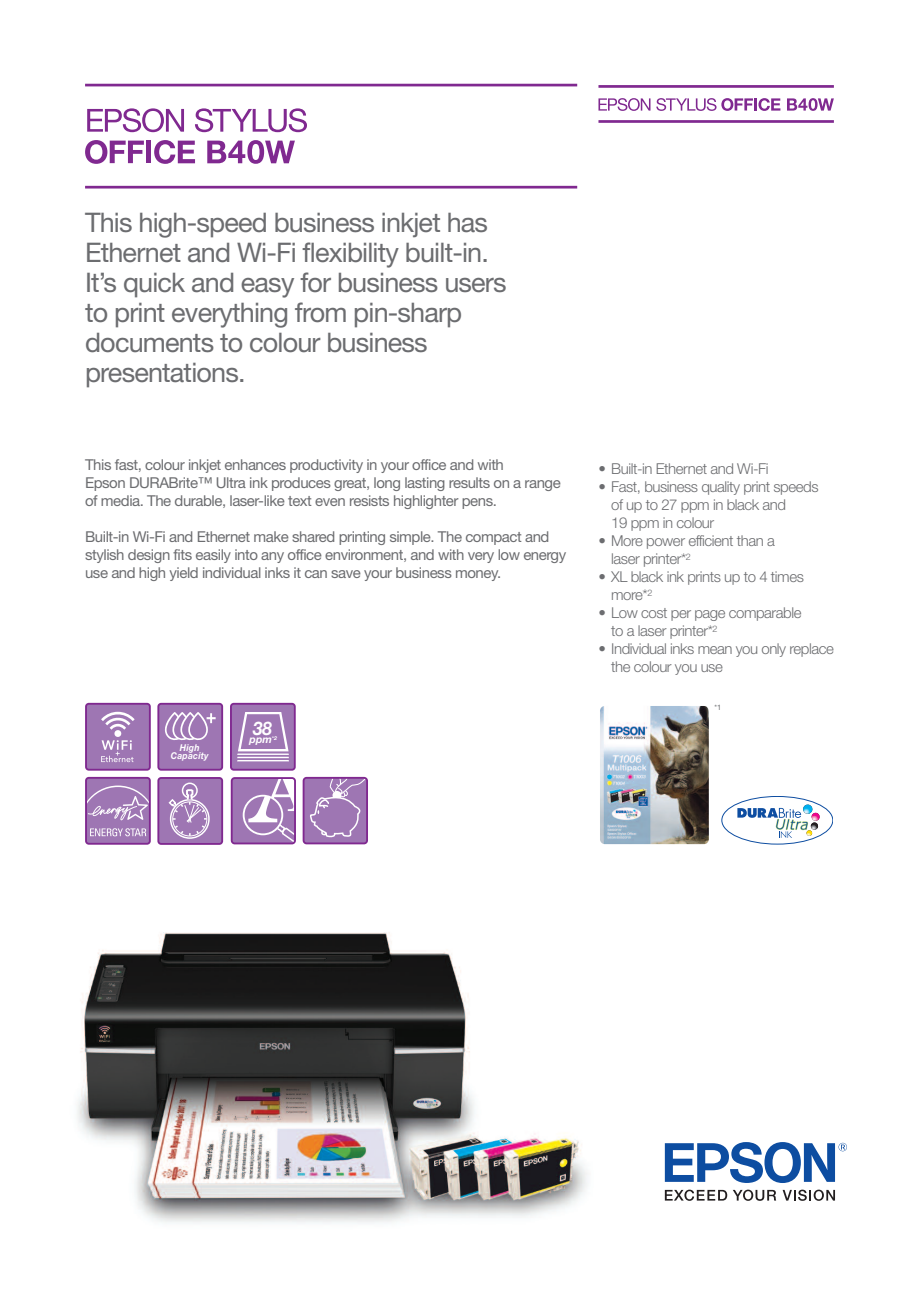
<style>
.page{position:relative;width:919px;height:1289px;background:#fff}
.page>*{position:absolute;margin:0;border:0;box-sizing:border-box;transform-origin:0 0}
.t1{font:27px/30px "Helvetica Neue";letter-spacing:-.03em;color:#6c6d70}
.t2{font:italic 700 18.75px "Helvetica Neue";color:#fff;scale:.91 1}
.t3{font:15px/18px "Helvetica Neue";letter-spacing:-.03em;color:#6c6d70}
.t4{font:300 15px/18px "Helvetica Neue";letter-spacing:-.03em;color:#6c6d70}
.t5{font:italic 700 10.5px "Helvetica Neue";color:#fff}
.t6{font:italic 700 9.45px/8.2px "Helvetica Neue";color:#fff;text-align:center;scale:.91 1}
.t7{font:7.5px "Helvetica Neue";color:#6c6d70}
</style>
<div class="page">
<svg style="left:664px;top:1189px;width:112px;height:11px"></svg>
<svg style="left:782px;top:1189px;width:53px;height:11px"></svg>
<svg style="left:664px;top:1142px;width:183px;height:40px"></svg>
<hr style="left:85px;top:84px;width:492px;height:2px;background:#802990">
<svg style="left:598px;top:98px;width:52px;height:13px"></svg>
<svg style="left:656px;top:98px;width:124px;height:13px"></svg>
<svg style="left:787px;top:98px;width:46px;height:13px"></svg>
<hr style="left:598px;top:85px;width:235px;height:3px;background:#802990">
<hr style="left:598px;top:120px;width:235px;height:3px;background:#802990">
<svg style="left:87px;top:108px;width:97px;height:24px"></svg>
<svg style="left:195px;top:108px;width:112px;height:24px"></svg>
<svg style="left:154px;top:140px;width:41px;height:24px"></svg>
<svg style="left:85px;top:140px;width:59px;height:24px"></svg>
<div style="left:146px;top:141px;width:5px;height:22px;background:#802990"></div>
<svg style="left:207px;top:140px;width:88px;height:24px"></svg>
<hr style="left:85px;top:186px;width:492px;height:2px;background:#802990">
<div style="left:721px;top:796px;width:111px;height:48px;border:1px solid #0d4da1;border-radius:50%"></div>
<svg style="left:737px;top:804px;width:83px;height:34px"></svg>
<img style="left:600px;top:706px;width:108px;height:138px;border-radius:5px">
<img style="left:77px;top:932px;width:510px;height:291px">
<div style="left:86px;top:777px;width:64px;height:66px;background:#9e76b3;border-radius:3px"></div>
<div style="left:85px;top:777px;width:66px;height:67px;border:2px solid #802990;border-radius:3px"></div>
<svg style="left:87px;top:785px;width:62px;height:35px"></svg>
<svg style="left:90px;top:828px;width:56px;height:8px"></svg>
<div style="left:158px;top:778px;width:64px;height:65px;background:#9e76b3;border-radius:3px"></div>
<div style="left:157px;top:777px;width:66px;height:67px;border:2px solid #802990;border-radius:3px"></div>
<div style="left:170px;top:799px;width:40px;height:39px;border:2px solid #fff;border-radius:50%"></div>
<div style="left:172px;top:801px;width:35px;height:35px;border:1px solid #fff;border-radius:50%"></div>
<div style="left:182px;top:782px;width:16px;height:16px;border:2px solid #fff;border-radius:50%"></div>
<svg style="left:168px;top:788px;width:39px;height:47px"></svg>
<div style="left:232px;top:778px;width:63px;height:65px;background:#9e76b3;border-radius:3px"></div>
<div style="left:231px;top:777px;width:65px;height:67px;border:2px solid #802990;border-radius:3px"></div>
<svg style="left:243px;top:795px;width:39px;height:39px"></svg>
<div style="left:243px;top:794px;width:40px;height:41px;border:2px solid #fff;border-radius:50%"></div>
<svg style="left:248px;top:778px;width:47px;height:65px"></svg>
<div style="left:303px;top:777px;width:64px;height:66px;background:#9e76b3;border-radius:3px"></div>
<div style="left:302px;top:777px;width:66px;height:67px;border:2px solid #802990;border-radius:3px"></div>
<svg style="left:308px;top:777px;width:59px;height:60px"></svg>
<div style="left:86px;top:703px;width:64px;height:66px;background:#9e76b3;border-radius:3px"></div>
<div style="left:85px;top:702px;width:66px;height:68px;border:2px solid #802990;border-radius:3px"></div>
<svg style="left:101px;top:711px;width:34px;height:51px"></svg>
<div style="left:158px;top:703px;width:64px;height:66px;background:#9e76b3;border-radius:3px"></div>
<div style="left:157px;top:702px;width:66px;height:68px;border:2px solid #802990;border-radius:3px"></div>
<svg style="left:165px;top:712px;width:51px;height:29px"></svg>
<div style="left:231px;top:703px;width:64px;height:66px;background:#9e76b3;border-radius:3px"></div>
<div style="left:230px;top:702px;width:66px;height:68px;border:2px solid #802990;border-radius:3px"></div>
<svg style="left:237px;top:712px;width:52px;height:49px"></svg>
<h1 class="t1" style="left:85px;top:210px;width:423px">This high-speed business inkjet has Ethernet and Wi-Fi flexibility built-in.<br>It’s quick and easy for business users to print everything from pin-sharp documents to colour business presentations.</h1>
<p class="t3" style="left:85px;top:457px;width:477px">This fast, colour inkjet enhances productivity in your office and with<br>Epson DURABrite™ Ultra ink produces great, long lasting results on a range of media. The durable, laser-like text even resists highlighter pens.</p>
<p class="t3" style="left:85px;top:529px;width:482px">Built-in Wi-Fi and Ethernet make shared printing simple. The compact and stylish design fits easily into any office environment, and with very low energy use and high yield individual inks it can save your business money.</p>
<p class="t6" style="left:171px;top:744px;width:44px">High<br>Capacity</p>
<p class="t2" style="left:253px;top:722px;width:23px">38</p>
<p class="t5" style="left:249px;top:736px;width:29px">ppm<sup>*2</sup></p>
<p class="t4" style="left:598px;top:459px;width:172px">• Built-in Ethernet and Wi-Fi</p>
<p class="t4" style="left:611px;top:477px;width:209px;text-indent:-13px">• Fast, business quality print speeds of up to 27 ppm in black and<br>19 ppm in colour</p>
<p class="t4" style="left:611px;top:531px;width:165px;text-indent:-13px">• More power efficient than a laser printer*<sup>2</sup></p>
<p class="t4" style="left:611px;top:567px;width:194px;text-indent:-13px">• XL black ink prints up to 4 times more*<sup>2</sup></p>
<p class="t4" style="left:611px;top:603px;width:192px;text-indent:-13px">• Low cost per page comparable to a laser printer*<sup>2</sup></p>
<p class="t4" style="left:611px;top:639px;width:224px;text-indent:-13px">• Individual inks mean you only replace the colour you use</p>
<p class="t7" style="left:714px;top:704px;width:8px">*1</p>
</div>
